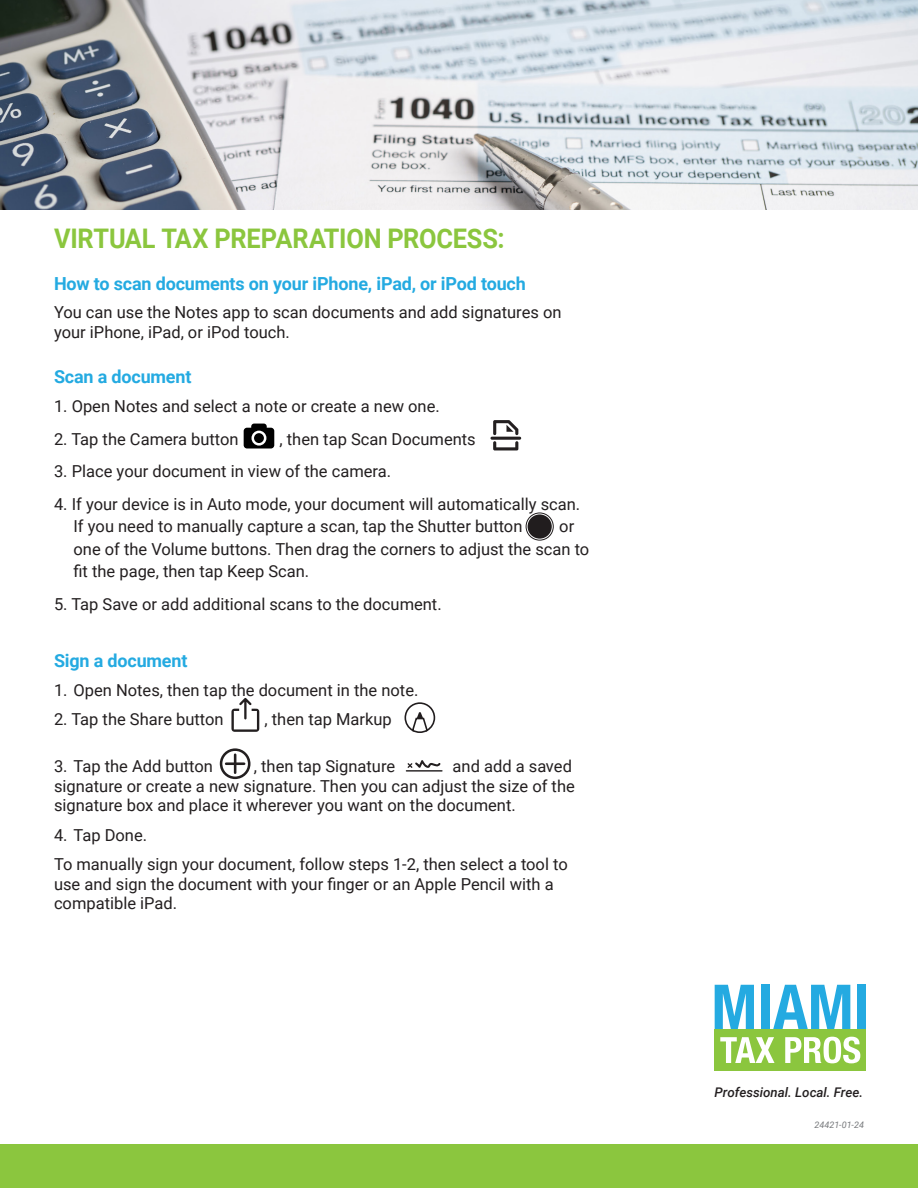
<style>
.page{position:relative;width:918px;height:1188px;background:#fff}
.page>*{position:absolute;margin:0;border:0;box-sizing:border-box;transform-origin:0 0}
.Headline_Cover{font:700 27px "Roboto";letter-spacing:-.01em;color:#8bc63e;scale:.94 1}
.t1{font:700 18px "Roboto";letter-spacing:-.01em;color:#24aae1}
.t2{font:16.5px/19.5px "Roboto";color:#231f20}
.t3{font:italic 500 13.35px "Roboto";color:#231f20}
.t4{font:italic 9px "Roboto";color:#76787b}
</style>
<div class="page">
<svg style="left:244px;top:424px;width:30px;height:25px"></svg>
<svg style="left:231px;top:698px;width:29px;height:34px"></svg>
<svg style="left:220px;top:748px;width:30px;height:31px"></svg>
<svg style="left:406px;top:760px;width:37px;height:12px"></svg>
<svg style="left:405px;top:702px;width:30px;height:31px"></svg>
<svg style="left:490px;top:420px;width:31px;height:30px"></svg>
<svg style="left:526px;top:513px;width:27px;height:27px"></svg>
<div style="left:526px;top:513px;width:28px;height:27px;border:1px solid #211d1e;border-radius:50%"></div>
<div style="left:528px;top:514px;width:24px;height:25px;background:#211d1e;border-radius:50%"></div>
<div style="left:0;top:1145px;width:918px;height:43px;background:#8bc63e"></div>
<div style="left:715px;top:1029px;width:151px;height:42px;background:#8bc63e"></div>
<svg style="left:715px;top:985px;width:39px;height:44px"></svg>
<div style="left:761px;top:985px;width:9px;height:44px;background:#24aae1"></div>
<svg style="left:773px;top:985px;width:77px;height:44px"></svg>
<div style="left:857px;top:985px;width:9px;height:44px;background:#24aae1"></div>
<svg style="left:720px;top:1037px;width:55px;height:26px"></svg>
<svg style="left:785px;top:1037px;width:75px;height:26px"></svg>
<img style="left:0;top:0;width:918px;height:209px">
<p class="Headline_Cover" style="left:54px;top:219px;width:481px">VIRTUAL TAX PREPARATION PROCESS:</p>
<p class="t1" style="left:54px;top:271px;width:473px">How to scan documents on your iPhone, iPad, or iPod touch</p>
<p class="t2" style="left:54px;top:302px;width:509px">You can use the Notes app to scan documents and add signatures on your iPhone, iPad, or iPod touch.</p>
<p class="t1" style="left:54px;top:364px;width:139px">Scan a document</p>
<p class="t2" style="left:54px;top:396px;width:387px">1. Open Notes and select a note or create a new one.</p>
<p class="t2" style="left:54px;top:429px;width:186px">2. Tap the Camera button</p>
<p class="t2" style="left:280px;top:429px;width:198px">, then tap Scan Documents</p>
<p class="t2" style="left:54px;top:461px;width:339px">3. Place your document in view of the camera.</p>
<p class="t2" style="left:74px;top:492px;width:508px;line-height:22.5px;text-indent:-20px">4. If your device is in Auto mode, your document will automatically scan.<br>If you need to manually capture a scan, tap the Shutter button</p>
<p class="t2" style="left:74px;top:515px;width:517px;line-height:22.5px;text-indent:486px">or one of the Volume buttons. Then drag the corners to adjust the scan to fit the page, then tap Keep Scan.</p>
<p class="t2" style="left:54px;top:594px;width:389px">5. Tap Save or add additional scans to the document.</p>
<p class="t1" style="left:54px;top:648px;width:135px">Sign a document</p>
<p class="t2" style="left:54px;top:680px;width:366px">1. Open Notes, then tap the document in the note.</p>
<p class="t2" style="left:54px;top:709px;width:171px">2. Tap the Share button</p>
<p class="t2" style="left:265px;top:709px;width:129px">, then tap Markup</p>
<p class="t2" style="left:54px;top:756px;width:161px">3. Tap the Add button</p>
<p class="t2" style="left:254px;top:756px;width:143px">, then tap Signature</p>
<p class="t2" style="left:54px;top:756px;width:522px;text-indent:399px">and add a saved signature or create a new signature. Then you can adjust the size of the signature box and place it wherever you want on the document.</p>
<p class="t2" style="left:54px;top:824px;width:95px">4. Tap Done.</p>
<p class="t2" style="left:54px;top:854px;width:515px">To manually sign your document, follow steps 1-2, then select a tool to use and sign the document with your finger or an Apple Pencil with a compatible iPad.</p>
<p class="t3" style="left:715px;top:1083px;width:150px">Professional. Local. Free.</p>
<p class="t4" style="left:815px;top:1118px;width:51px">24421-01-24</p>
</div>
